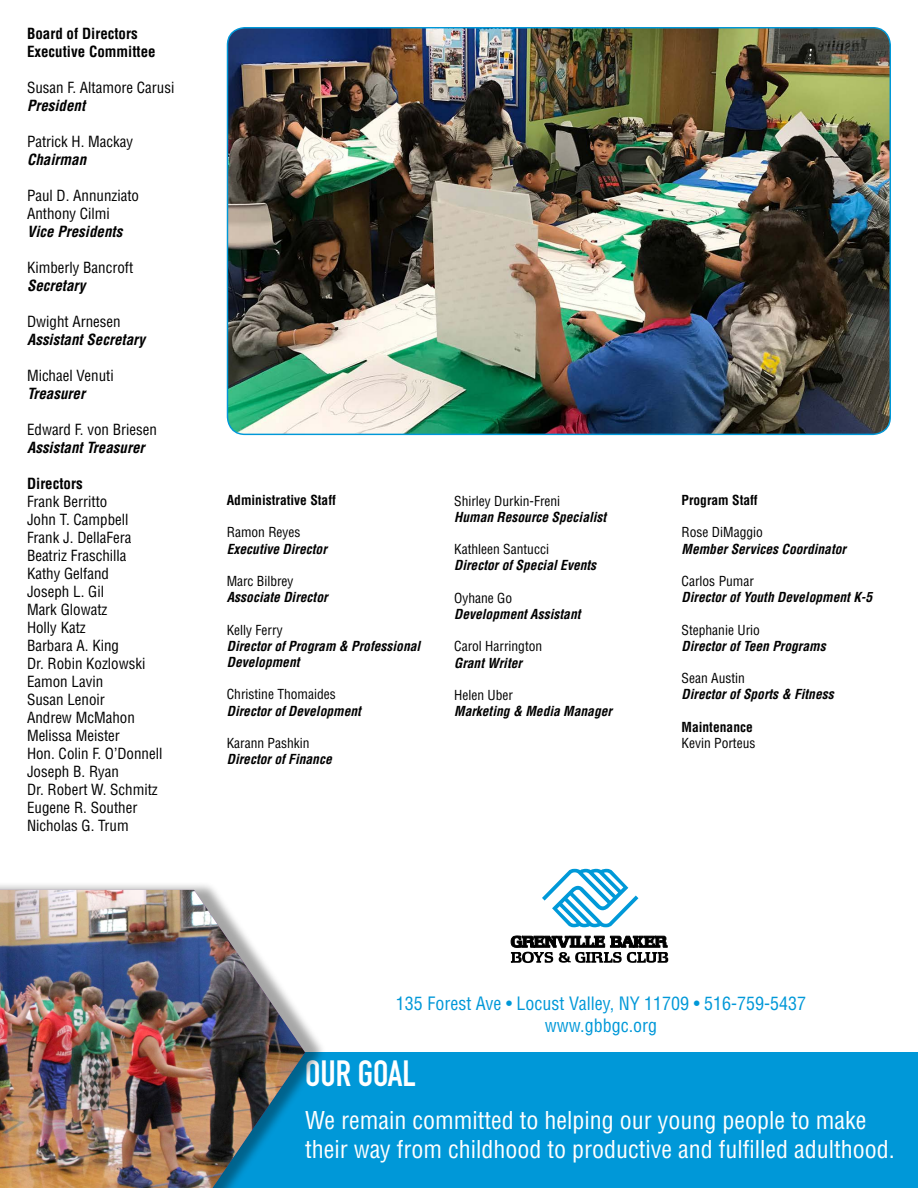
<style>
.page{position:relative;width:918px;height:1188px;background:#fff}
.page>*{position:absolute;margin:0;border:0;box-sizing:border-box;transform-origin:0 0}
.t1{font:700 36px "DIN Condensed";color:#fff}
.t2{font:condensed 24px/28.8px "Helvetica";color:#fff}
.t3{font:condensed 18px/21.6px "Helvetica";color:#0098d8;text-align:center}
.t4{font:condensed 15px/18px "Helvetica";color:#000}
.t5{font:italic 700 condensed 15px "Helvetica";color:#000}
.t6{font:700 condensed 15px/18px "Helvetica";color:#000}
.t7{font:italic 700 condensed 13.5px/16.2px "Helvetica";color:#000}
.t8{font:condensed 13.5px "Helvetica";color:#000}
.t9{font:700 condensed 13.5px "Helvetica";color:#000}
</style>
<div class="page">
<div style="left:0;top:1052px;width:918px;height:136px;background:#0098d8"></div>
<div style="left:0;top:881px;width:327px;height:307px;background:#000;opacity:.35"></div>
<img style="left:0;top:890px;width:305px;height:298px">
<img style="left:227px;top:28px;width:663px;height:406px">
<svg style="left:542px;top:869px;width:96px;height:58px"></svg>
<svg style="left:511px;top:936px;width:157px;height:27px"></svg>
<p class="t6" style="left:27px;top:24px;width:130px">Board of Directors<br>Executive Committee</p>
<p class="t4" style="left:27px;top:78px;width:149px">Susan F. Altamore Carusi</p>
<p class="t5" style="left:27px;top:96px;width:60px">President</p>
<p class="t4" style="left:27px;top:132px;width:108px">Patrick H. Mackay</p>
<p class="t5" style="left:27px;top:150px;width:61px">Chairman</p>
<p class="t4" style="left:27px;top:186px;width:114px">Paul D. Annunziato<br>Anthony Cilmi</p>
<p class="t5" style="left:27px;top:222px;width:97px">Vice Presidents</p>
<p class="t4" style="left:27px;top:258px;width:108px">Kimberly Bancroft</p>
<p class="t5" style="left:27px;top:276px;width:60px">Secretary</p>
<p class="t4" style="left:27px;top:312px;width:95px">Dwight Arnesen</p>
<p class="t5" style="left:27px;top:330px;width:120px">Assistant Secretary</p>
<p class="t4" style="left:27px;top:366px;width:88px">Michael Venuti</p>
<p class="t5" style="left:27px;top:384px;width:60px">Treasurer</p>
<p class="t4" style="left:27px;top:420px;width:131px">Edward F. von Briesen</p>
<p class="t5" style="left:27px;top:438px;width:119px">Assistant Treasurer</p>
<p class="t6" style="left:27px;top:474px;width:57px">Directors</p>
<p class="t4" style="left:27px;top:492px;width:137px">Frank Berritto<br>John T. Campbell<br>Frank J. DellaFera<br>Beatriz Fraschilla<br>Kathy Gelfand<br>Joseph L. Gil<br>Mark Glowatz<br>Holly Katz<br>Barbara A. King<br>Dr. Robin Kozlowski<br>Eamon Lavin<br>Susan Lenoir<br>Andrew McMahon<br>Melissa Meister<br>Hon. Colin F. O’Donnell<br>Joseph B. Ryan<br>Dr. Robert W. Schmitz<br>Eugene R. Souther<br>Nicholas G. Trum</p>
<p class="t9" style="left:227px;top:492px;width:111px">Administrative Staff</p>
<p class="t8" style="left:227px;top:524px;width:75px">Ramon Reyes</p>
<p class="t7" style="left:227px;top:541px;width:102px">Executive Director</p>
<p class="t8" style="left:227px;top:573px;width:68px">Marc Bilbrey</p>
<p class="t7" style="left:227px;top:589px;width:102px">Associate Director</p>
<p class="t8" style="left:227px;top:621px;width:58px">Kelly Ferry</p>
<p class="t7" style="left:227px;top:638px;width:195px">Director of Program &amp; Professional<br>Development</p>
<p class="t8" style="left:227px;top:686px;width:111px">Christine Thomaides</p>
<p class="t7" style="left:227px;top:703px;width:136px">Director of Development</p>
<p class="t8" style="left:227px;top:735px;width:84px">Karann Pashkin</p>
<p class="t7" style="left:227px;top:751px;width:106px">Director of Finance</p>
<p class="t8" style="left:454px;top:492px;width:108px">Shirley Durkin-Freni</p>
<p class="t7" style="left:454px;top:509px;width:154px">Human Resource Specialist</p>
<p class="t8" style="left:454px;top:541px;width:96px">Kathleen Santucci</p>
<p class="t7" style="left:454px;top:557px;width:144px">Director of Special Events</p>
<p class="t8" style="left:454px;top:589px;width:60px">Oyhane Go</p>
<p class="t7" style="left:454px;top:606px;width:128px">Development Assistant</p>
<p class="t8" style="left:454px;top:638px;width:90px">Carol Harrington</p>
<p class="t7" style="left:454px;top:655px;width:69px">Grant Writer</p>
<p class="t8" style="left:454px;top:687px;width:60px">Helen Uber</p>
<p class="t7" style="left:454px;top:703px;width:159px">Marketing &amp; Media Manager</p>
<p class="t9" style="left:682px;top:492px;width:78px">Program Staff</p>
<p class="t8" style="left:682px;top:524px;width:83px">Rose DiMaggio</p>
<p class="t7" style="left:682px;top:541px;width:166px">Member Services Coordinator</p>
<p class="t8" style="left:682px;top:573px;width:74px">Carlos Pumar</p>
<p class="t7" style="left:682px;top:589px;width:192px">Director of Youth Development K-5</p>
<p class="t8" style="left:682px;top:621px;width:80px">Stephanie Urio</p>
<p class="t7" style="left:682px;top:638px;width:146px">Director of Teen Programs</p>
<p class="t8" style="left:682px;top:670px;width:65px">Sean Austin</p>
<p class="t7" style="left:682px;top:686px;width:154px">Director of Sports &amp; Fitness</p>
<p class="t9" style="left:682px;top:719px;width:73px">Maintenance</p>
<p class="t8" style="left:682px;top:735px;width:75px">Kevin Porteus</p>
<p class="t3" style="left:396px;top:993px;width:412px">135 Forest Ave • Locust Valley, NY 11709 • 516-759-5437 www.gbbgc.org</p>
<h1 class="t1" style="left:305px;top:1049px;width:112px">OUR GOAL</h1>
<h2 class="t2" style="left:305px;top:1105px;width:591px">We remain committed to helping our young people to make their way from childhood to productive and fulfilled adulthood.</h2>
</div>
